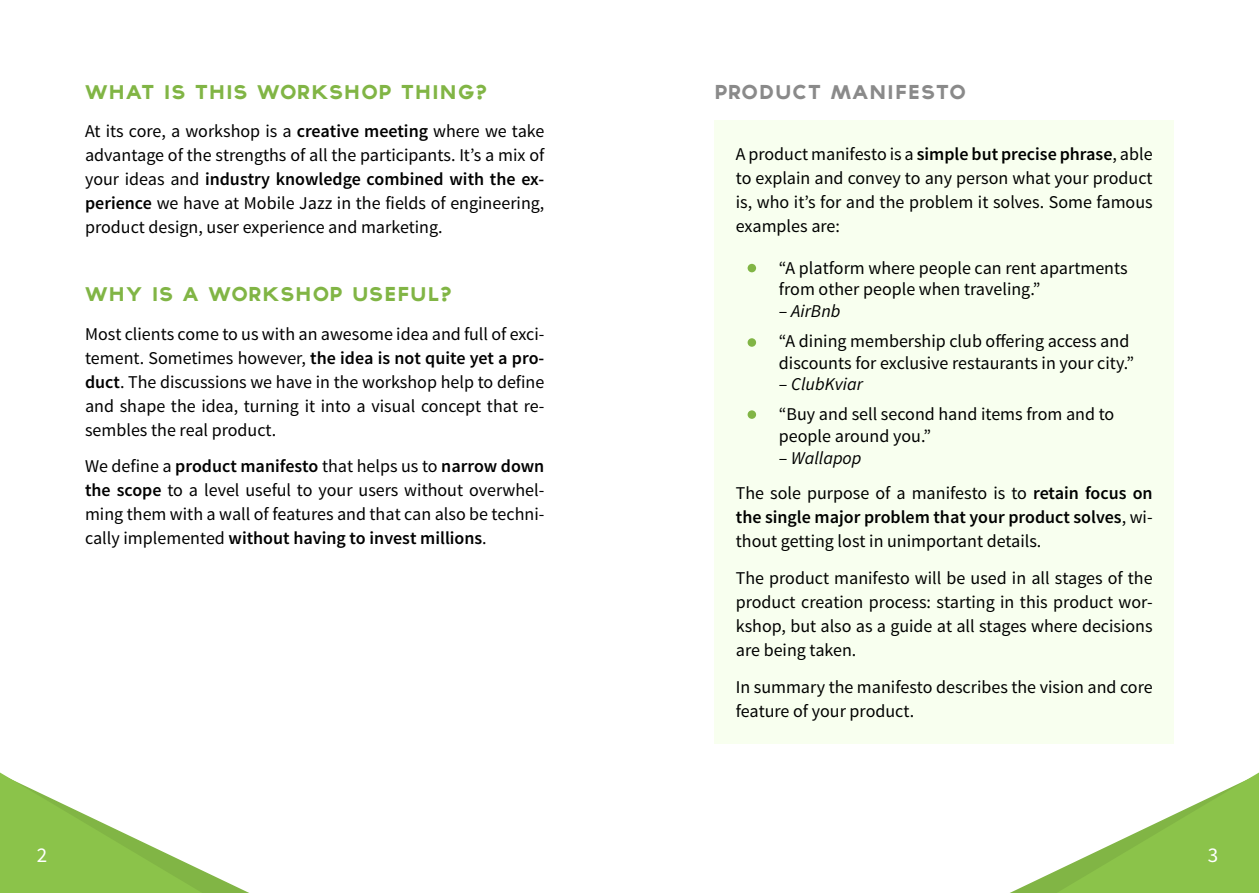
<style>
.page{position:relative;width:1259px;height:893px;background:#fff}
.page>*{position:absolute;margin:0;border:0;box-sizing:border-box;transform-origin:0 0}
.t1{font:21px "Source Sans Pro";color:#fff}
.t2{font:18px/24px "Source Sans Pro";color:#000;text-align:justify}
.t3{font:800 18px "TYPOGRAPHPRO";letter-spacing:.075em;color:#81b545}
.t4{font:800 18px "TYPOGRAPHPRO";letter-spacing:.075em;color:#8a8a8a}
.t5{font:italic 18px "Source Sans Pro";color:#000}
.s1{font-weight:600}
.s2{font-style:italic}
.s3{font-style:normal}
</style>
<div class="page">
<svg style="left:0;top:772px;width:249px;height:121px"></svg>
<svg style="left:1010px;top:772px;width:249px;height:121px"></svg>
<div style="left:714px;top:121px;width:460px;height:623px;background:#f8ffef"></div>
<div style="left:747px;top:264px;width:9px;height:8px;background:#81b545;border-radius:50%"></div>
<svg style="left:747px;top:338px;width:9px;height:9px"></svg>
<div style="left:747px;top:410px;width:9px;height:9px;background:#81b545;border-radius:50%"></div>
<p class="t3" style="left:85px;top:85px;width:403px">WHAT IS THIS WORKSHOP THING?</p>
<p class="t4" style="left:714px;top:85px;width:253px">PRODUCT MANIFESTO</p>
<p class="t2" style="left:85px;top:120px;width:461px">At its core, a workshop is a <span class="s1">creative meeting</span> where we take advantage of the strengths of all the participants. It’s a mix of your ideas and <span class="s1">industry knowledge combined with the ex&shy;perience</span> we have at Mobile Jazz in the fields of engineering, product design, user experience and marketing.</p>
<p class="t3" style="left:85px;top:287px;width:368px">WHY IS A WORKSHOP USEFUL?</p>
<p class="t2" style="left:85px;top:322px;width:461px">Most clients come to us with an awesome idea and full of exci&shy;tement. Sometimes however, <span class="s1">the idea is not quite yet a pro&shy;duct</span>. The discussions we have in the workshop help to define and shape the idea, turning it into a visual concept that re&shy;sembles the real product.</p>
<p class="t2" style="left:85px;top:455px;width:461px">We define a <span class="s1">product manifesto</span> that helps us to <span class="s1">narrow down the scope</span> to a level useful to your users without overwhel&shy;ming them with a wall of features and that can also be techni&shy;cally implemented <span class="s1">without having to invest millions</span>.</p>
<p class="t2" style="left:736px;top:142px;width:418px">A product manifesto is a <span class="s1">simple but precise phrase</span>, able to explain and convey to any person what your product is, who it’s for and the problem it solves. Some famous examples are:</p>
<p class="t2" style="left:779px;top:257px;width:350px;line-height:21.6px">“A platform where people can rent apartments from other people when traveling.”</p>
<p class="t2" style="left:779px;top:296px;width:352px;line-height:30.2px">– <span class="s2">AirBnb<br></span>“A dining membership club offering access and</p>
<p class="t2" style="left:779px;top:351px;width:357px">discounts for exclusive restaurants in your city.”</p>
<p class="t2" style="left:779px;top:369px;width:337px;line-height:30.2px">– <span class="s2">ClubKviar<br></span>“Buy and sell second hand items from and to</p>
<p class="t2" style="left:779px;top:424px;width:154px">people around you.”</p>
<p class="t5" style="left:779px;top:446px;width:84px"><span class="s3">–</span> Wallapop</p>
<p class="t2" style="left:736px;top:482px;width:418px">The sole purpose of a manifesto is to <span class="s1">retain focus on the single major problem that your product solves</span>, wi&shy;thout getting lost in unimportant details.</p>
<p class="t2" style="left:736px;top:566px;width:418px">The product manifesto will be used in all stages of the product creation process: starting in this product wor&shy;kshop, but also as a guide at all stages where decisions are being taken.</p>
<p class="t2" style="left:736px;top:675px;width:418px">In summary the manifesto describes the vision and core feature of your product.</p>
<p class="t1" style="left:37px;top:842px;width:12px">2</p>
<p class="t1" style="left:1208px;top:842px;width:12px">3</p>
</div>
